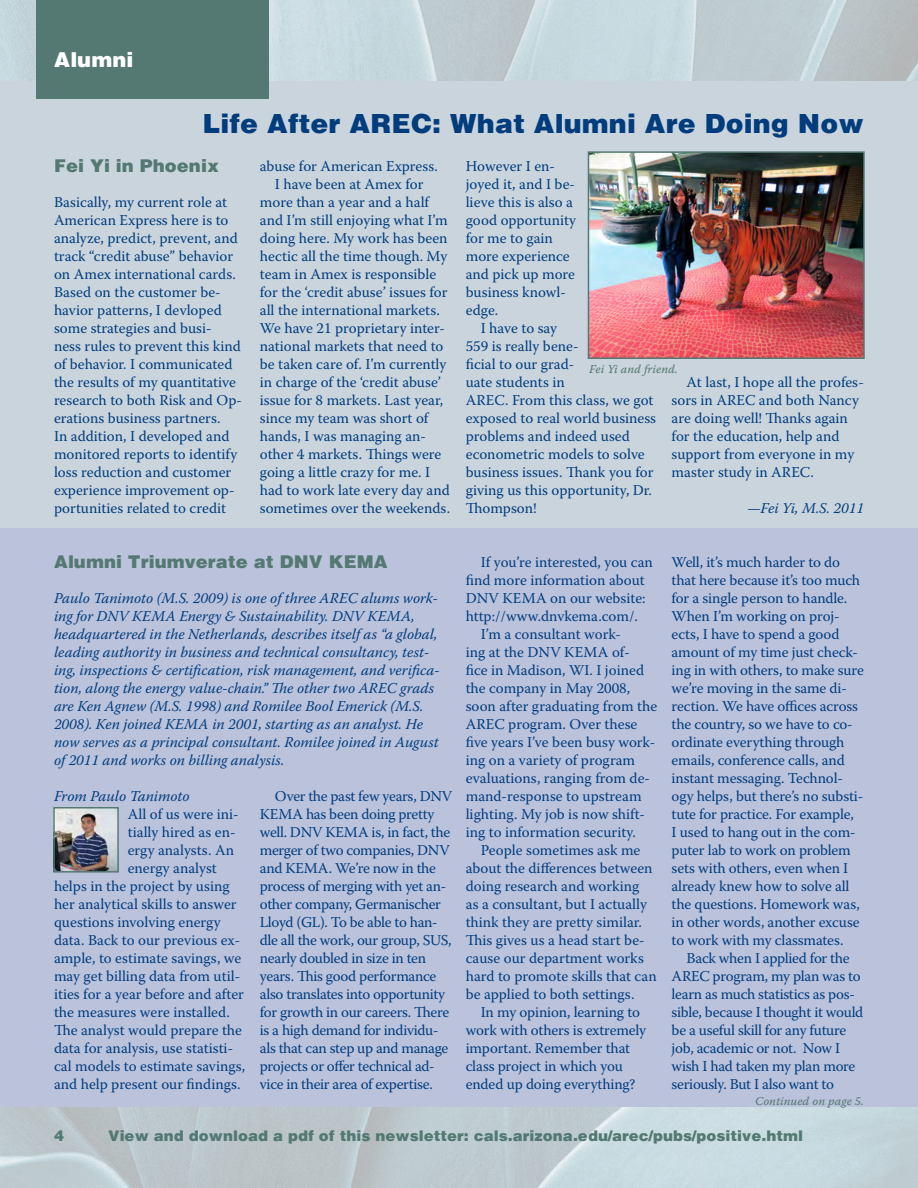
<style>
.page{position:relative;width:918px;height:1188px;background:#fff}
.page>*{position:absolute;margin:0;border:0;box-sizing:border-box;transform-origin:0 0}
.head{font:900 27px "Helvetica";color:#013d7d}
.special_head{font:900 21px "Helvetica";color:#fff}
.subhead_1{font:900 18px "Helvetica";color:#547972}
.text{font:15px/18px "Warnock Pro";letter-spacing:-.005em;color:#013d7d}
.text_no_indent{font:15px/18px "Warnock Pro";color:#013d7d}
.text_no_indent-2{font:italic 15px/18px "Warnock Pro";color:#013d7d}
.subhead_2{font:900 15px "Helvetica";color:#547972}
.t1{font:12px "Warnock Pro It Capt";color:#547972}
</style>
<div class="page">
<div style="left:0;top:81px;width:918px;height:1026px;background:#cad4dc"></div>
<img style="left:0;top:1107px;width:918px;height:81px">
<img style="left:0;top:0;width:918px;height:81px">
<div style="left:36px;top:0;width:233px;height:99px;background:#547972"></div>
<div style="left:0;top:528px;width:918px;height:579px;background:#bbc2db"></div>
<img style="left:56px;top:810px;width:60px;height:60px">
<div style="left:53px;top:807px;width:66px;height:66px;border:2px solid #547972"></div>
<img style="left:591px;top:154px;width:271px;height:202px">
<div style="left:588px;top:151px;width:277px;height:208px;border:2px solid #547972"></div>
<p class="special_head" style="left:54px;top:47px;width:81px">Alumni</p>
<p class="head" style="left:203px;top:108px;width:663px">Life After AREC: What Alumni Are Doing Now</p>
<p class="subhead_1" style="left:54px;top:155px;width:167px">Fei Yi in Phoenix</p>
<p class="text_no_indent" style="left:54px;top:193px;width:189px">Basically, my current role at<br>American Express here is to analyze, predict, prevent, and track “credit abuse” behavior on Amex international cards.<br>Based on the customer be&shy;havior patterns, I devloped some strategies and busi&shy;ness rules to prevent this kind of behavior. I communicated the results of my quantitative research to both Risk and Op&shy;erations business partners.<br>In addition, I developed and monitored reports to identify loss reduction and customer experience improvement op&shy;portunities related to credit</p>
<p class="text_no_indent" style="left:260px;top:157px;width:180px">abuse for American Express.</p>
<p class="text" style="left:260px;top:175px;width:192px;text-indent:15px">I have been at Amex for more than a year and a half and I’m still enjoying what I’m doing here. My work has been hectic all the time though. My team in Amex is responsible for the ‘credit abuse’ issues for all the international markets.<br>We have 21 proprietary inter&shy;national markets that need to be taken care of. I’m currently in charge of the ‘credit abuse’ issue for 8 markets. Last year, since my team was short of hands, I was managing an&shy;other 4 markets. Things were going a little crazy for me. I had to work late every day and sometimes over the weekends.</p>
<p class="text" style="left:466px;top:157px;width:112px">However I en&shy;joyed it, and I be&shy;lieve this is also a good opportunity for me to gain more experience and pick up more business knowl&shy;edge.</p>
<p class="text" style="left:466px;top:319px;width:192px;text-indent:15px">I have to say<br>559 is really bene-<br>ficial to our grad-<br>uate students in<br>AREC. From this class, we got exposed to real world business problems and indeed used econometric models to solve business issues. Thank you for giving us this opportunity, Dr.<br>Thompson!</p>
<p class="t1" style="left:589px;top:362px;width:90px">Fei Yi and friend.</p>
<p class="text" style="left:672px;top:373px;width:194px;text-indent:15px">At last, I hope all the profes&shy;sors in AREC and both Nancy are doing well! Thanks again for the education, help and support from everyone in my master study in AREC.</p>
<p class="text_no_indent-2" style="left:747px;top:499px;width:118px">—Fei Yi, M.S. 2011</p>
<p class="subhead_1" style="left:54px;top:551px;width:335px">Alumni Triumverate at DNV KEMA</p>
<p class="text_no_indent-2" style="left:54px;top:589px;width:387px">Paulo Tanimoto (M.S. 2009) is one of three AREC alums work&shy;ing for DNV KEMA Energy &amp; Sustainability. DNV KEMA, headquartered in the Netherlands, describes itself as “a global, leading authority in business and technical consultancy, test&shy;ing, inspections &amp; certification, risk management, and verifica&shy;tion, along the energy value-chain.” The other two AREC grads are Ken Agnew (M.S. 1998) and Romilee Bool Emerick (M.S.<br>2008). Ken joined KEMA in 2001, starting as an analyst. He now serves as a principal consultant. Romilee joined in August of 2011 and works on billing analysis.</p>
<p class="text_no_indent-2" style="left:54px;top:787px;width:137px">From Paulo Tanimoto</p>
<p class="text_no_indent" style="left:128px;top:805px;width:112px">All of us were ini-</p>
<p class="text_no_indent" style="left:128px;top:823px;width:109px">tially hired as en-</p>
<p class="text_no_indent" style="left:128px;top:841px;width:108px">ergy analysts. An</p>
<p class="text_no_indent" style="left:128px;top:859px;width:91px">energy analyst</p>
<p class="text_no_indent" style="left:54px;top:877px;width:177px">helps in the project by using</p>
<p class="text_no_indent" style="left:54px;top:895px;width:184px">her analytical skills to answer</p>
<p class="text_no_indent" style="left:54px;top:913px;width:168px">questions involving energy</p>
<p class="text_no_indent" style="left:54px;top:931px;width:188px">data. Back to our previous ex-</p>
<p class="text_no_indent" style="left:54px;top:949px;width:189px">ample, to estimate savings, we</p>
<p class="text_no_indent" style="left:54px;top:967px;width:188px">may get billing data from util-</p>
<p class="text_no_indent" style="left:54px;top:985px;width:192px">ities for a year before and after</p>
<p class="text_no_indent" style="left:54px;top:1003px;width:177px">the measures were installed.</p>
<p class="text_no_indent" style="left:54px;top:1021px;width:190px">The analyst would prepare the</p>
<p class="text_no_indent" style="left:54px;top:1039px;width:181px">data for analysis, use statisti-</p>
<p class="text_no_indent" style="left:54px;top:1057px;width:193px">cal models to estimate savings,</p>
<p class="text_no_indent" style="left:54px;top:1075px;width:188px">and help present our findings.</p>
<p class="text" style="left:260px;top:787px;width:194px;text-indent:15px">Over the past few years, DNV<br>KEMA has been doing pretty well. DNV KEMA is, in fact, the merger of two companies, DNV and KEMA. We’re now in the process of merging with yet an&shy;other company, Germanischer<br>Lloyd (GL). To be able to han&shy;dle all the work, our group, SUS, nearly doubled in size in ten years. This good performance also translates into opportunity for growth in our careers. There is a high demand for individu&shy;als that can step up and manage projects or offer technical ad&shy;vice in their area of expertise.</p>
<p class="text" style="left:466px;top:553px;width:189px;text-indent:15px">If you’re interested, you can find more information about<br>DNV KEMA on our website: http://www.dnvkema.com/.</p>
<p class="text" style="left:466px;top:625px;width:193px;text-indent:15px">I’m a consultant work-<br>ing at the DNV KEMA of-<br>fice in Madison, WI. I joined the company in May 2008, soon after graduating from the<br>AREC program. Over these five years I’ve been busy work&shy;ing on a variety of program evaluations, ranging from de&shy;mand-response to upstream lighting. My job is now shift&shy;ing to information security.</p>
<p class="text" style="left:466px;top:841px;width:192px;text-indent:15px">People sometimes ask me about the differences between doing research and working<br>as a consultant, but I actually think they are pretty similar.<br>This gives us a head start be&shy;cause our department works hard to promote skills that can be applied to both settings.</p>
<p class="text" style="left:466px;top:1003px;width:182px;text-indent:15px">In my opinion, learning to work with others is extremely important. Remember that class project in which you ended up doing everything?</p>
<p class="text" style="left:672px;top:553px;width:194px">Well, it’s much harder to do that here because it’s too much for a single person to handle.<br>When I’m working on proj&shy;ects, I have to spend a good amount of my time just check&shy;ing in with others, to make sure we’re moving in the same di&shy;rection. We have offices across the country, so we have to co&shy;ordinate everything through emails, conference calls, and instant messaging. Technol&shy;ogy helps, but there’s no substi&shy;tute for practice. For example,<br>I used to hang out in the com&shy;puter lab to work on problem sets with others, even when I already knew how to solve all the questions. Homework was, in other words, another excuse to work with my classmates.</p>
<p class="text" style="left:672px;top:949px;width:193px;text-indent:15px">Back when I applied for the<br>AREC program, my plan was to learn as much statistics as pos&shy;sible, because I thought it would be a useful skill for any future job, academic or not. Now I wish I had taken my plan more seriously. But I also want to</p>
<p class="t1" style="left:755px;top:1094px;width:110px">Continued on page 5.</p>
<p class="subhead_2" style="left:54px;top:1126px;width:12px">4</p>
<p class="subhead_2" style="left:108px;top:1126px;width:697px">View and download a pdf of this newsletter: cals.arizona.edu/arec/pubs/positive.html</p>
</div>
